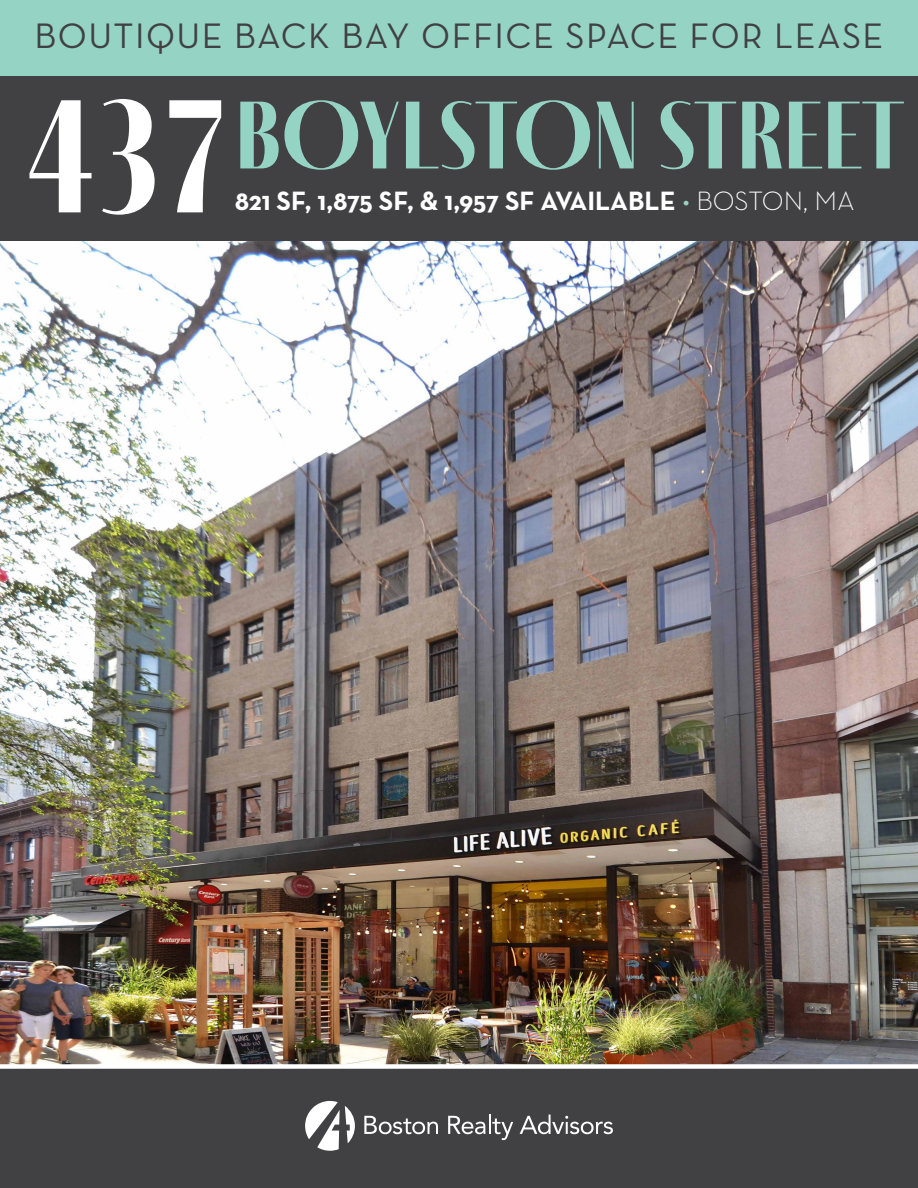
<style>
.page{position:relative;width:918px;height:1188px;background:#fff}
.page>*{position:absolute;margin:0;border:0;box-sizing:border-box;transform-origin:0 0}
.t1{font:700 98.7px "Fino Sans";color:#95d4c5}
.t2{font:36px "Neutra Text Book Alt";letter-spacing:.04em;color:#414042}
.t3{font:700 27px "Neutra Text";color:#fff}
.s1{font-size:165.6px;color:#fff}
.s2{font-weight:300;color:#95d4c5}
.s3{font-weight:300}
</style>
<div class="page">
<img style="left:0;top:241px;width:918px;height:823px">
<div style="left:0;top:1064px;width:918px;height:124px;background:#414042"></div>
<div style="left:0;top:0;width:918px;height:77px;background:#95d4c5"></div>
<div style="left:0;top:77px;width:918px;height:164px;background:#414042"></div>
<svg style="left:364px;top:1116px;width:74px;height:18px"></svg>
<svg style="left:448px;top:1115px;width:65px;height:25px"></svg>
<svg style="left:520px;top:1115px;width:93px;height:19px"></svg>
<svg style="left:305px;top:1101px;width:50px;height:50px"></svg>
<h2 class="t2" style="left:34px;top:14px;width:851px">BOUTIQUE BACK BAY OFFICE SPACE FOR LEASE</h2>
<h1 class="t1" style="left:28px;top:77px;width:878px"><span class="s1">437</span>BOYLSTON STREET</h1>
<p class="t3" style="left:235px;top:184px;width:622px">821 SF, 1,875 SF, &amp; 1,957 SF AVAILABLE <span class="s2">•</span> <span class="s3">BOSTON, MA</span></p>
</div>
